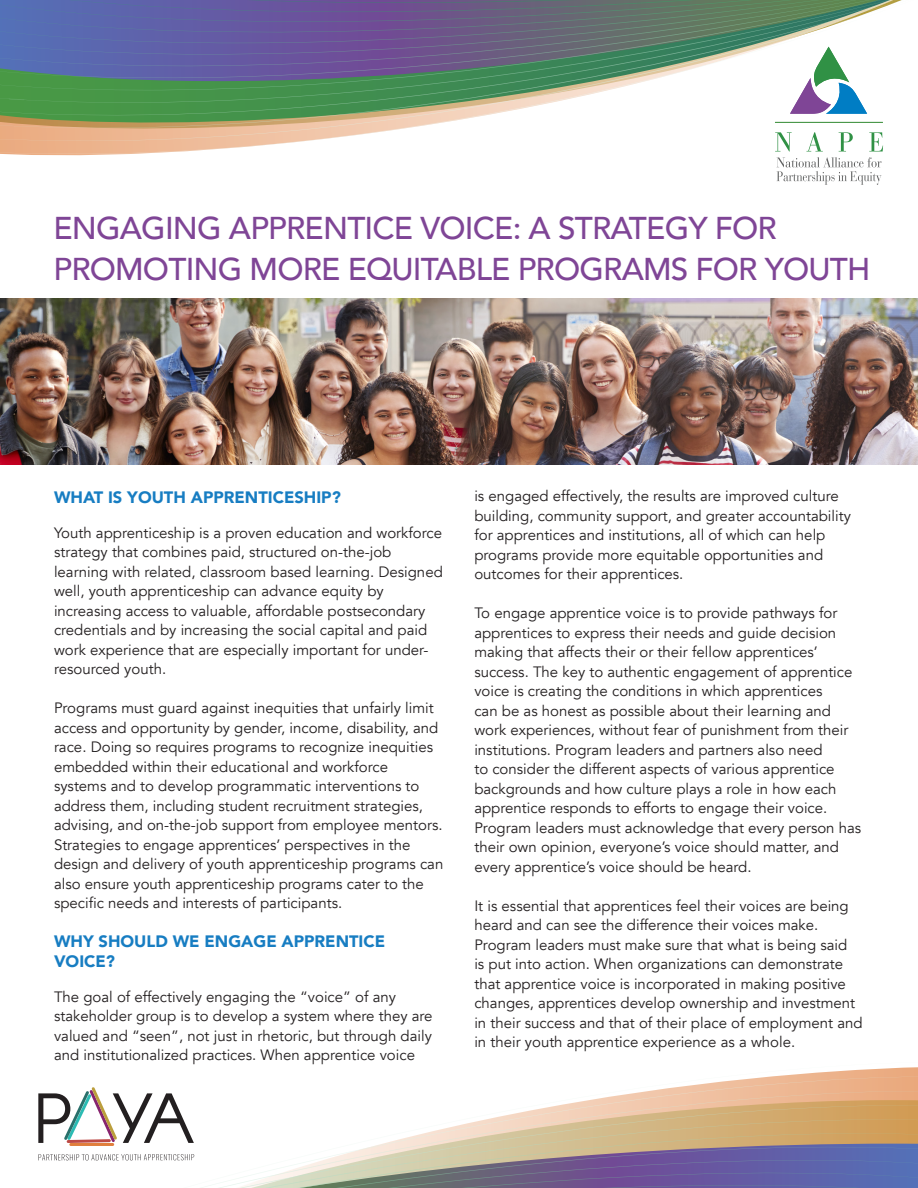
<style>
.page{position:relative;width:918px;height:1188px;background:#fff}
.page>*{position:absolute;margin:0;border:0;box-sizing:border-box;transform-origin:0 0}
._106_Header_Title_Bl{font:500 31.5px/40.5px "Avenir";letter-spacing:-.025em;color:#7f4596}
.t1{font:900 16.5px/19.8px "Avenir";color:#177dc2}
.Text{font:15px/19.5px "Avenir";color:#231f20}
</style>
<div class="page">
<svg style="left:679px;top:1067px;width:239px;height:20px"></svg>
<svg style="left:38px;top:1087px;width:880px;height:101px"></svg>
<svg style="left:776px;top:167px;width:106px;height:18px"></svg>
<svg style="left:0;top:0;width:902px;height:167px"></svg>
<img style="left:0;top:298px;width:918px;height:167px">
<p class="_106_Header_Title_Bl" style="left:53px;top:206px;width:819px">ENGAGING APPRENTICE VOICE: A STRATEGY FOR<br>PROMOTING MORE EQUITABLE PROGRAMS FOR YOUTH</p>
<p class="t1" style="left:54px;top:487px;width:288px">WHAT IS YOUTH APPRENTICESHIP?</p>
<p class="Text" style="left:54px;top:523px;width:390px">Youth apprenticeship is a proven education and workforce strategy that combines paid, structured on-the-job learning with related, classroom based learning. Designed well, youth apprenticeship can advance equity by increasing access to valuable, affordable postsecondary credentials and by increasing the social capital and paid work experience that are especially important for under&shy;resourced youth.</p>
<p class="Text" style="left:54px;top:698px;width:391px">Programs must guard against inequities that unfairly limit access and opportunity by gender, income, disability, and race. Doing so requires programs to recognize inequities embedded within their educational and workforce systems and to develop programmatic interventions to address them, including student recruitment strategies, advising, and on-the-job support from employee mentors.<br>Strategies to engage apprentices’ perspectives in the design and delivery of youth apprenticeship programs can also ensure youth apprenticeship programs cater to the specific needs and interests of participants.</p>
<p class="t1" style="left:54px;top:931px;width:333px">WHY SHOULD WE ENGAGE APPRENTICE<br>VOICE?</p>
<p class="Text" style="left:54px;top:987px;width:380px">The goal of effectively engaging the “voice” of any stakeholder group is to develop a system where they are valued and “seen”, not just in rhetoric, but through daily and institutionalized practices. When apprentice voice</p>
<p class="Text" style="left:474px;top:487px;width:378px">is engaged effectively, the results are improved culture building, community support, and greater accountability for apprentices and institutions, all of which can help programs provide more equitable opportunities and outcomes for their apprentices.</p>
<p class="Text" style="left:474px;top:604px;width:388px">To engage apprentice voice is to provide pathways for apprentices to express their needs and guide decision making that affects their or their fellow apprentices’ success. The key to authentic engagement of apprentice voice is creating the conditions in which apprentices<br>can be as honest as possible about their learning and work experiences, without fear of punishment from their institutions. Program leaders and partners also need<br>to consider the different aspects of various apprentice backgrounds and how culture plays a role in how each apprentice responds to efforts to engage their voice.<br>Program leaders must acknowledge that every person has their own opinion, everyone’s voice should matter, and every apprentice’s voice should be heard.</p>
<p class="Text" style="left:474px;top:896px;width:390px">It is essential that apprentices feel their voices are being heard and can see the difference their voices make.<br>Program leaders must make sure that what is being said<br>is put into action. When organizations can demonstrate that apprentice voice is incorporated in making positive changes, apprentices develop ownership and investment in their success and that of their place of employment and in their youth apprentice experience as a whole.</p>
</div>
